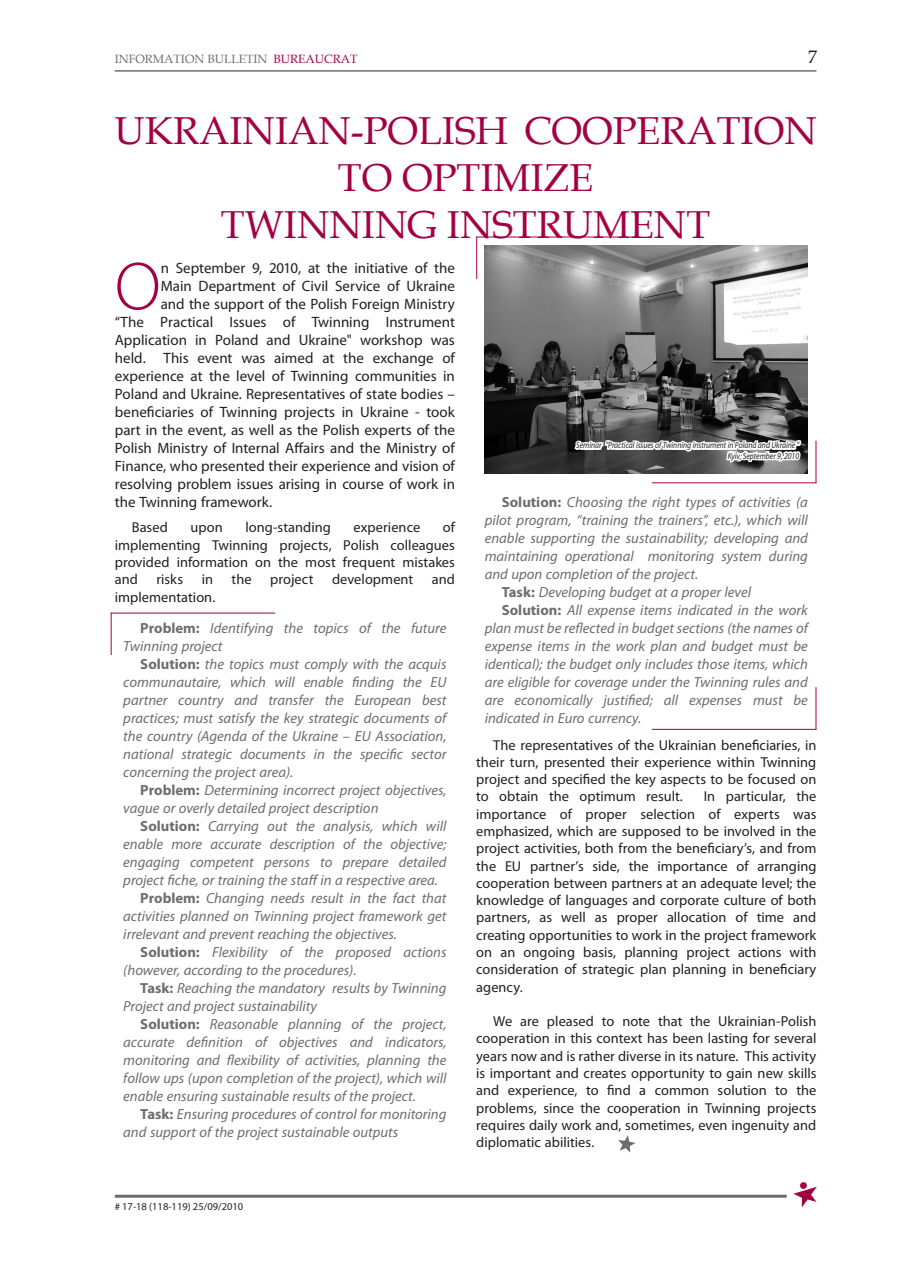
<style>
.page{position:relative;width:910px;height:1280px;background:#fff}
.page>*{position:absolute;margin:0;border:0;box-sizing:border-box;transform-origin:0 0}
.new_bukviza{font:300 68.4px "Myriad Pro";color:#a30146}
.new_nazva{font:39px/46.8px "Book Antiqua";color:#a30146;text-align:center}
.t1{font:18px "Book Antiqua";color:#231f20}
.new_bukviza-2{font:15px "Myriad Pro";color:#231f20}
.new_vrizka{font:italic 14.7px/18px "Myriad Pro";color:#6c6d70;text-align:justify}
.citata_bez_linii{font:14.4px/17.2px "Myriad Pro";color:#231f20;text-align:justify}
.t2{font:12px "Book Antiqua";color:#6c6d70}
.t3{font:10.5px "Myriad Pro";color:#231f20}
.світлина{font:italic 9px "Myriad Pro";color:#231f20;scale:.85 1}
.s1{color:#a30146}
.s2{font-weight:700;font-style:normal}
</style>
<div class="page">
<hr style="left:115px;top:1195px;width:672px;height:3px;background:#6c6d70">
<svg style="left:793px;top:1182px;width:24px;height:25px"></svg>
<hr style="left:115px;top:70px;width:701px;height:2px;background:#6c6d70">
<img style="left:485px;top:246px;width:323px;height:227px">
<hr style="left:476px;top:237px;width:165px;height:1px;background:#a30146">
<hr style="left:476px;top:237px;width:1px;height:42px;background:#a30146">
<hr style="left:652px;top:482px;width:164px;height:1px;background:#a30146">
<hr style="left:815px;top:441px;width:1px;height:42px;background:#a30146">
<hr style="left:652px;top:729px;width:164px;height:1px;background:#a30146">
<hr style="left:815px;top:687px;width:1px;height:43px;background:#a30146">
<svg style="left:572px;top:408px;width:231px;height:76px"></svg>
<hr style="left:111px;top:613px;width:164px;height:1px;background:#a30146">
<hr style="left:111px;top:613px;width:1px;height:42px;background:#a30146">
<svg style="left:618px;top:1135px;width:17px;height:17px"></svg>
<p class="t2" style="left:115px;top:51px;width:244px">INFORMATION BULLETIN <span class="s1">BUREAUCRAT</span></p>
<p class="t1" style="left:808px;top:45px;width:10px">7</p>
<p class="new_nazva" style="left:114px;top:107px;width:704px">UKRAINIAN-POLISH COOPERATION<br>TO OPTIMIZE</p>
<p class="new_nazva" style="left:221px;top:200px;width:491px">TWINNING INSTRUMENT</p>
<p class="new_bukviza" style="left:115px;top:249px;width:47px">O</p>
<p class="new_bukviza-2" style="left:161px;top:259px;width:296px">n September 9, 2010, at the initiative of the</p>
<p class="new_bukviza-2" style="left:161px;top:277px;width:296px">Main Department of Civil Service of Ukraine</p>
<p class="new_bukviza-2" style="left:161px;top:295px;width:296px">and the support of the Polish Foreign Ministry</p>
<p class="new_bukviza-2" style="left:115px;top:313px;width:342px">“The Practical Issues of Twinning Instrument</p>
<p class="new_bukviza-2" style="left:115px;top:331px;width:342px">Application in Poland and Ukraine" workshop was</p>
<p class="new_bukviza-2" style="left:115px;top:349px;width:342px">held. This event was aimed at the exchange of</p>
<p class="new_bukviza-2" style="left:115px;top:367px;width:342px">experience at the level of Twinning communities in</p>
<p class="new_bukviza-2" style="left:115px;top:385px;width:342px">Poland and Ukraine. Representatives of state bodies –</p>
<p class="new_bukviza-2" style="left:115px;top:403px;width:342px">beneficiaries of Twinning projects in Ukraine - took</p>
<p class="new_bukviza-2" style="left:115px;top:421px;width:342px">part in the event, as well as the Polish experts of the</p>
<p class="new_bukviza-2" style="left:115px;top:439px;width:342px">Polish Ministry of Internal Affairs and the Ministry of</p>
<p class="new_bukviza-2" style="left:115px;top:457px;width:342px">Finance, who presented their experience and vision of</p>
<p class="new_bukviza-2" style="left:115px;top:475px;width:342px">resolving problem issues arising in course of work in</p>
<p class="new_bukviza-2" style="left:115px;top:493px;width:159px">the Twinning framework.</p>
<p class="світлина" style="left:576px;top:440px;width:264px">Seminar "Practical issues of Twinning instrument in Poland and Ukraine "</p>
<p class="світлина" style="left:728px;top:450px;width:85px">Kyiv, September 9, 2010</p>
<p class="new_vrizka" style="left:485px;top:493px;width:325px;text-indent:17px"><span class="s2">Solution:</span> Choosing the right types of activities (a pilot program, “training the trainers”, etc.), which will enable supporting the sustainability; developing and maintaining operational monitoring system during and upon completion of the project.</p>
<p class="new_vrizka" style="left:502px;top:583px;width:251px"><span class="s2">Task:</span> Developing budget at a proper level</p>
<p class="new_vrizka" style="left:485px;top:601px;width:325px;text-indent:17px"><span class="s2">Solution:</span> All expense items indicated in the work plan must be reflected in budget sections (the names of expense items in the work plan and budget must be identical); the budget only includes those items, which are eligible for coverage under the Twinning rules and are economically justified; all expenses must be indicated in Euro currency.</p>
<p class="citata_bez_linii" style="left:115px;top:519px;width:342px;text-indent:328px">of implementing Twinning projects, Polish colleagues provided information on the most frequent mistakes and</p>
<p class="citata_bez_linii" style="left:132px;top:519px;width:38px">Based</p>
<p class="citata_bez_linii" style="left:190px;top:519px;width:34px">upon</p>
<p class="citata_bez_linii" style="left:245px;top:519px;width:87px">long-standing</p>
<p class="citata_bez_linii" style="left:353px;top:519px;width:68px">experience</p>
<p class="citata_bez_linii" style="left:157px;top:571px;width:28px">risks</p>
<p class="citata_bez_linii" style="left:202px;top:571px;width:13px">in</p>
<p class="citata_bez_linii" style="left:232px;top:571px;width:22px">the</p>
<p class="citata_bez_linii" style="left:270px;top:571px;width:45px">project</p>
<p class="citata_bez_linii" style="left:332px;top:571px;width:83px">development</p>
<p class="citata_bez_linii" style="left:432px;top:571px;width:25px">and</p>
<p class="citata_bez_linii" style="left:115px;top:588px;width:102px">implementation.</p>
<p class="new_vrizka" style="left:123px;top:619px;width:325px;text-indent:17px"><span class="s2">Problem:</span> Identifying the topics of the future<br>Twinning project</p>
<p class="new_vrizka" style="left:123px;top:655px;width:325px;text-indent:17px"><span class="s2">Solution:</span> the topics must comply with the acquis communautaire, which will enable finding the EU partner country and transfer the European best practices; must satisfy the key strategic documents of the country (Agenda of the Ukraine – EU Association, national strategic documents in the specific sector concerning the project area).</p>
<p class="new_vrizka" style="left:123px;top:781px;width:325px;text-indent:17px"><span class="s2">Problem:</span> Determining incorrect project objectives, vague or overly detailed project description</p>
<p class="new_vrizka" style="left:123px;top:817px;width:325px;text-indent:17px"><span class="s2">Solution:</span> Carrying out the analysis, which will enable more accurate description of the objective; engaging competent persons to prepare detailed project fiche, or training the staff in a respective area.</p>
<p class="new_vrizka" style="left:123px;top:889px;width:325px;text-indent:17px"><span class="s2">Problem:</span> Changing needs result in the fact that activities planned on Twinning project framework get irrelevant and prevent reaching the objectives.</p>
<p class="new_vrizka" style="left:123px;top:943px;width:325px;text-indent:17px"><span class="s2">Solution:</span> Flexibility of the proposed actions (however, according to the procedures).</p>
<p class="new_vrizka" style="left:123px;top:979px;width:325px;text-indent:17px"><span class="s2">Task:</span> Reaching the mandatory results by Twinning<br>Project and project sustainability</p>
<p class="new_vrizka" style="left:123px;top:1015px;width:325px;text-indent:17px"><span class="s2">Solution:</span> Reasonable planning of the project, accurate definition of objectives and indicators, monitoring and flexibility of activities, planning the follow ups (upon completion of the project), which will enable ensuring sustainable results of the project.</p>
<p class="new_vrizka" style="left:123px;top:1105px;width:325px;text-indent:17px"><span class="s2">Task:</span> Ensuring procedures of control for monitoring and support of the project sustainable outputs</p>
<p class="citata_bez_linii" style="left:476px;top:736px;width:342px;text-indent:17px">The representatives of the Ukrainian beneficiaries, in their turn, presented their experience within Twinning project and specified the key aspects to be focused on to obtain the optimum result.</p>
<p class="citata_bez_linii" style="left:476px;top:788px;width:342px;text-indent:228px">In particular, the importance of proper selection of experts was emphasized, which are supposed to be involved in the project activities, both from the beneficiary’s, and from the EU partner’s side, the importance of arranging cooperation between partners at an adequate level; the knowledge of languages and corporate culture of both partners, as well as proper allocation of time and creating opportunities to work in the project framework on an ongoing basis, planning project actions with consideration of strategic plan planning in beneficiary agency.</p>
<p class="citata_bez_linii" style="left:476px;top:1012px;width:342px;text-indent:17px">We are pleased to note that the Ukrainian-Polish cooperation in this context has been lasting for several years now and is rather diverse in its nature. This activity is important and creates opportunity to gain new skills and experience, to find a common solution to the problems, since the cooperation in Twinning projects requires daily work and, sometimes, even ingenuity and diplomatic abilities.</p>
<p class="t3" style="left:115px;top:1200px;width:130px"># 17-18 (118-119) 25/09/2010</p>
</div>
